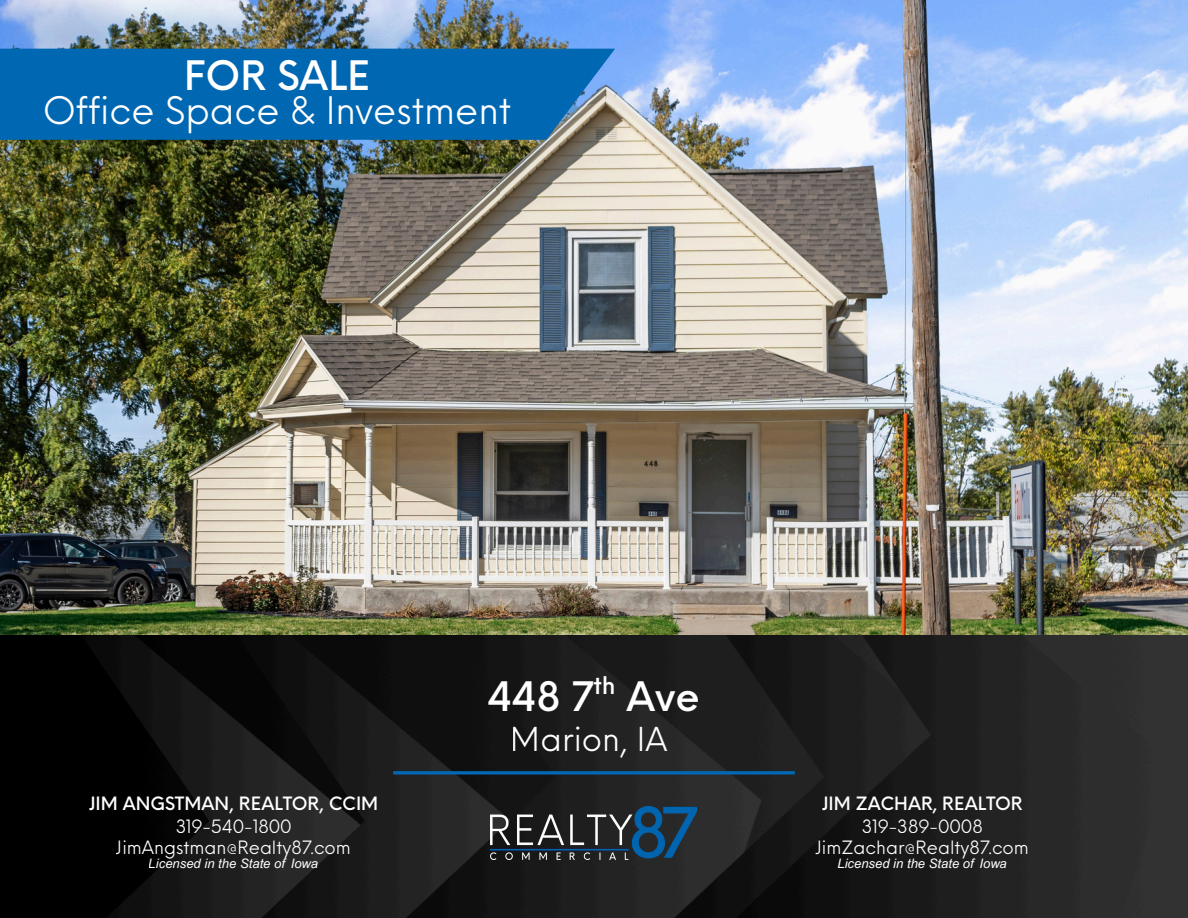
<style>
.page{position:relative;width:1188px;height:918px;background:#fff}
.page>*{position:absolute;margin:0;border:0;box-sizing:border-box;transform-origin:0 0}
.t1{font:500 39.6px "Neue Einstellung";color:#fff}
.t2{font:37.05px "Neue Einstellung";color:#fff}
.t3{font:32.25px "Neue Einstellung";color:#fff}
.t4{font:500 23.7px "Neue Einstellung";color:#fff}
.t5{font:18px/21.6px "Neue Einstellung";color:#fff;text-align:center}
.t6{font:500 18px "Neue Einstellung";color:#fff}
.t7{font:italic 13.05px "Arial MT Pro";color:#fff}
</style>
<div class="page">
<img style="left:0;top:0;width:1188px;height:635px">
<img style="left:0;top:635px;width:1188px;height:283px">
<div style="left:0;top:49px;width:615px;height:91px;background:#0067b2"></div>
<svg style="left:393px;top:771px;width:402px;height:4px;background:#045b9b"></svg>
<img style="left:491px;top:807px;width:206px;height:53px">
<h1 class="t1" style="left:184px;top:40px;width:187px">FOR SALE</h1>
<h2 class="t2" style="left:42px;top:78px;width:471px">Office Space &amp; Investment</h2>
<p class="t6" style="left:88px;top:788px;width:291px">JIM ANGSTMAN, REALTOR, CCIM</p>
<p class="t5" style="left:116px;top:813px;width:237px">319-540-1800<br>JimAngstman@Realty87.com</p>
<p class="t7" style="left:149px;top:859px;width:171px">Licensed in the State of Iowa</p>
<h3 class="t4" style="left:593px;top:665px;width:24px">th</h3>
<h1 class="t1" style="left:488px;top:662px;width:213px">448 7 Ave</h1>
<h3 class="t3" style="left:511px;top:710px;width:158px">Marion, IA</h3>
<p class="t6" style="left:822px;top:788px;width:203px">JIM ZACHAR, REALTOR</p>
<p class="t5" style="left:815px;top:813px;width:215px">319-389-0008<br>JimZachar@Realty87.com</p>
<p class="t7" style="left:837px;top:859px;width:171px">Licensed in the State of Iowa</p>
</div>
